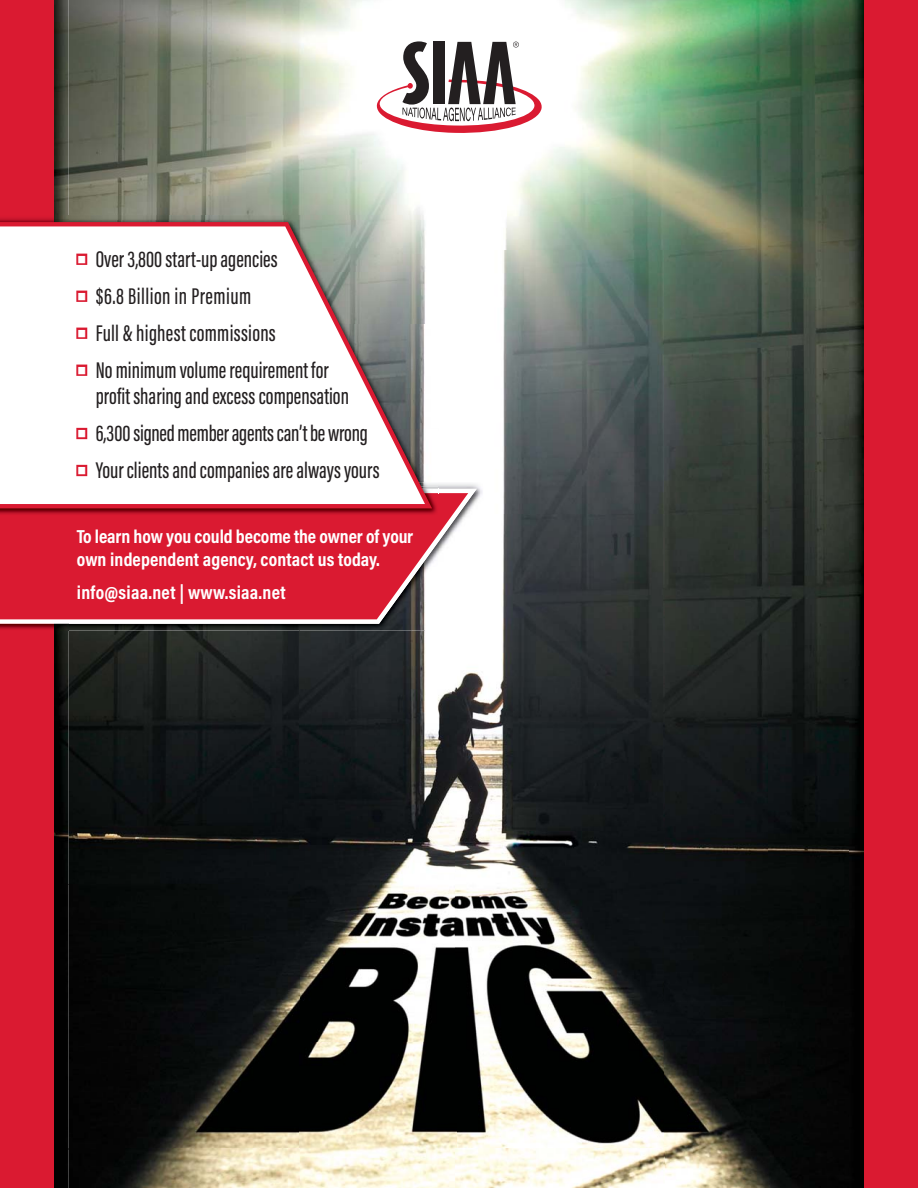
<style>
.page{position:relative;width:918px;height:1188px;background:#fff}
.page>*{position:absolute;margin:0;border:0;box-sizing:border-box;transform-origin:0 0}
.t1{font:500 23.4px/26.2px "Acumin Pro Extra Cond";color:#231f20}
.t2{font:500 23.4px "Acumin Pro Extra Cond";letter-spacing:.02em;color:#231f20}
.t3{font:700 19.05px/22.8px "Acumin Pro Cond";letter-spacing:.005em;color:#fff}
.s1{font-weight:700;font-size:43.8px;color:#fff}
</style>
<div class="page">
<img style="left:54px;top:0;width:193px;height:215px">
<img style="left:247px;top:0;width:522px;height:250px">
<img style="left:769px;top:0;width:95px;height:1188px">
<img style="left:503px;top:250px;width:161px;height:264px">
<img style="left:664px;top:250px;width:105px;height:938px">
<img style="left:456px;top:514px;width:209px;height:674px">
<img style="left:54px;top:631px;width:245px;height:557px">
<img style="left:299px;top:631px;width:157px;height:557px">
<div style="left:0;top:0;width:54px;height:1188px;background:#da1a31"></div>
<div style="left:864px;top:0;width:54px;height:1188px;background:#da1a31"></div>
<svg style="left:54px;top:630px;width:15px;height:1px"></svg>
<img style="left:69px;top:486px;width:413px;height:144px">
<img style="left:0;top:624px;width:69px;height:6px">
<svg style="left:0;top:489px;width:477px;height:135px;fill:#da1a31"></svg>
<img style="left:0;top:493px;width:438px;height:22px">
<img style="left:438px;top:220px;width:1px;height:30px">
<img style="left:0;top:215px;width:438px;height:5px">
<img style="left:69px;top:220px;width:369px;height:30px">
<img style="left:0;top:220px;width:69px;height:2px">
<img style="left:432px;top:486px;width:6px;height:7px">
<svg style="left:0;top:222px;width:432px;height:286px"></svg>
<svg style="left:76px;top:254px;width:11px;height:11px"></svg>
<div style="left:97px;top:251px;width:180px;height:20px;background:#fff"></div>
<svg style="left:76px;top:291px;width:11px;height:11px"></svg>
<div style="left:96px;top:287px;width:154px;height:19px;background:#fff"></div>
<svg style="left:76px;top:328px;width:11px;height:11px"></svg>
<div style="left:97px;top:325px;width:178px;height:20px;background:#fff"></div>
<svg style="left:76px;top:365px;width:11px;height:11px"></svg>
<div style="left:97px;top:361px;width:232px;height:21px;background:#fff"></div>
<div style="left:97px;top:388px;width:251px;height:20px;background:#fff"></div>
<svg style="left:76px;top:428px;width:11px;height:11px"></svg>
<div style="left:97px;top:425px;width:270px;height:20px;background:#fff"></div>
<svg style="left:76px;top:465px;width:11px;height:11px"></svg>
<div style="left:96px;top:462px;width:283px;height:20px;background:#fff"></div>
<svg style="left:377px;top:41px;width:165px;height:92px"></svg>
<p class="t1" style="left:77px;top:247px;width:203px"><span class="s1">•</span> Over 3,800 start-up agencies</p>
<p class="t2" style="left:77px;top:287px;width:176px"><span class="s1">•</span> $6.8 Billion in Premium</p>
<p class="t1" style="left:77px;top:321px;width:201px"><span class="s1">•</span> Full &amp; highest commissions</p>
<p class="t1" style="left:96px;top:358px;width:255px;text-indent:-19px"><span class="s1">•</span> No minimum volume requirement for profit sharing and excess compensation</p>
<p class="t1" style="left:77px;top:422px;width:293px"><span class="s1">•</span> 6,300 signed member agents can’t be wrong</p>
<p class="t1" style="left:77px;top:459px;width:304px"><span class="s1">•</span> Your clients and companies are always yours</p>
<p class="t3" style="left:77px;top:526px;width:338px">To learn how you could become the owner of your own independent agency, contact us today.</p>
<p class="t3" style="left:77px;top:582px;width:210px">info@siaa.net | www.siaa.net</p>
</div>
